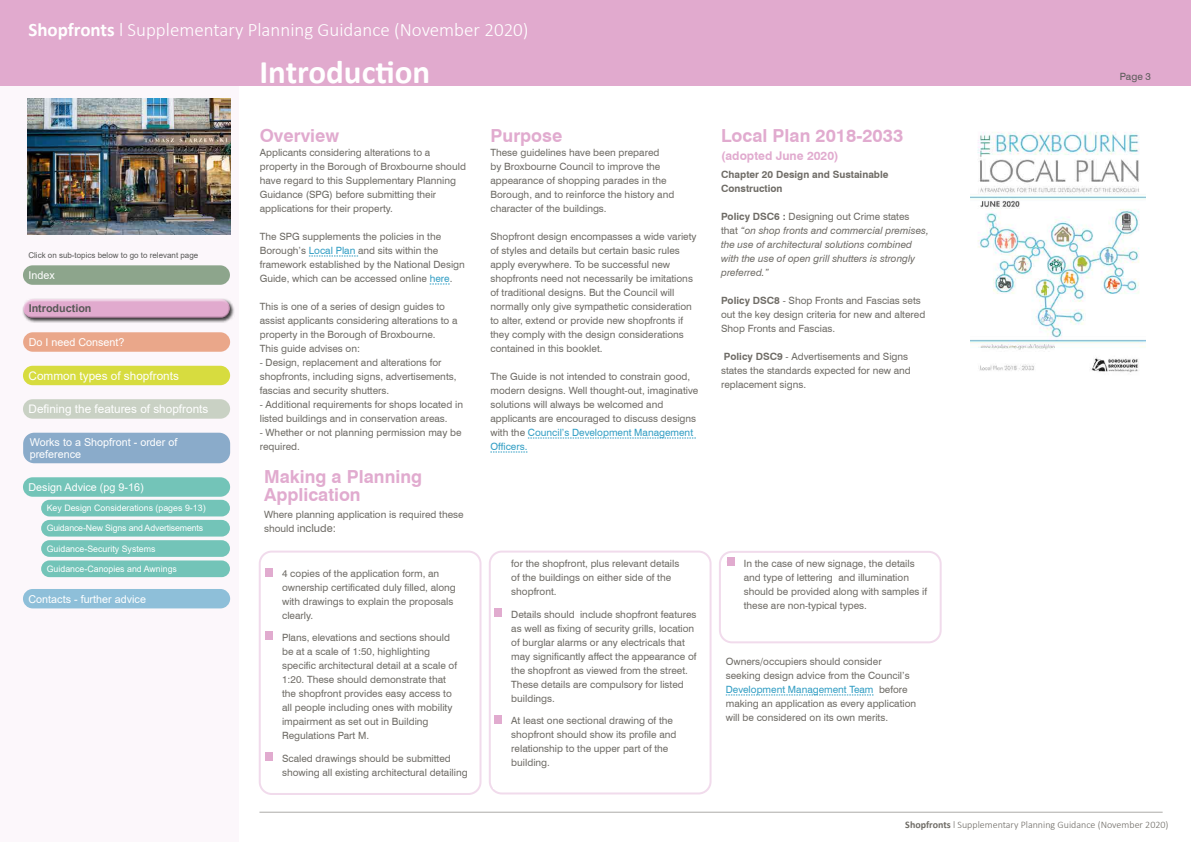
<style>
.page{position:relative;width:1191px;height:842px;background:#fff}
.page>*{position:absolute;margin:0;border:0;box-sizing:border-box;transform-origin:0 0}
.t1{font:700 33px "Calibri";color:#fff}
.t2{font:300 19px "Calibri";color:#fff}
.t3{font:700 18px/18px "Swiss 721 BT";color:#e1abcf}
.t4{font:700 12px "Swiss 721 BT";color:#e1abcf}
.t5{font:11.8px "Arial";color:#fff}
.t6{font:10.8px/12.7px "Arial";color:#fff}
.t7{font:700 10.8px "Arial";color:#575756}
.t8{font:10px/14px "Swiss 721 BT";color:#6f6c66}
.t9{font:italic 10px/14px "Swiss 721 BT";color:#6f6c66}
.t10{font:300 10px "Calibri";color:#6f6c66}
.t11{font:700 10px/14px "Swiss 721 BT";color:#6f6c66}
.t12{font:10px "Swiss 721 BT";color:#5c5c5b}
.t13{font:8.8px "Arial";color:#fff}
.t14{font:8.8px "Arial";letter-spacing:-.02em;color:#fff}
.t15{font:8px "Arial";color:#575756}
.s1{font-weight:700}
.s2{color:#329ec4}
.s3{font-size:11px}
.s4{font-family:"Arial";font-weight:700;font-style:italic;font-size:18px;color:#eaa78a}
.s5{font-weight:700;font-style:normal}
.s6{font-style:normal}
</style>
<div class="page">
<div style="left:0;top:0;width:238px;height:842px;background:#fcf7fb"></div>
<div style="left:0;top:0;width:1190px;height:85px;background:#e1aace"></div>
<img style="left:28px;top:98px;width:202px;height:137px">
<div style="left:23px;top:589px;width:207px;height:19px;background:#8ebfd9;border-radius:10px"></div>
<div style="left:23px;top:332px;width:207px;height:20px;background:#eaa78a;border-radius:10px"></div>
<div style="left:22px;top:298px;width:213px;height:25px;background:#000;opacity:.75"></div>
<div style="left:20px;top:296px;width:211px;height:19px;background:#fff;opacity:.75"></div>
<div style="left:22px;top:302px;width:211px;height:19px;background:#000;opacity:.5"></div>
<div style="left:23px;top:433px;width:207px;height:30px;background:#8aabca;border-radius:11px"></div>
<div style="left:23px;top:366px;width:207px;height:19px;background:#d7dc3f;border-radius:10px"></div>
<div style="left:23px;top:399px;width:207px;height:20px;background:#c9d1c4;border-radius:10px"></div>
<div style="left:23px;top:477px;width:207px;height:20px;background:#73c4b8;border-radius:10px"></div>
<div style="left:41px;top:500px;width:189px;height:16px;background:#73c4b8;border-radius:8px"></div>
<div style="left:41px;top:520px;width:189px;height:17px;background:#73c4b8;border-radius:8px"></div>
<div style="left:41px;top:540px;width:189px;height:17px;background:#73c4b8;border-radius:8px"></div>
<div style="left:41px;top:560px;width:189px;height:17px;background:#73c4b8;border-radius:8px"></div>
<div style="left:23px;top:265px;width:207px;height:20px;background:#8da58c;border-radius:10px"></div>
<hr style="left:259px;top:812px;width:903px;height:1px;background:#6f6c66">
<svg style="left:309px;top:256px;width:49px;height:1px"></svg>
<svg style="left:430px;top:284px;width:20px;height:1px"></svg>
<svg style="left:528px;top:438px;width:168px;height:1px"></svg>
<svg style="left:490px;top:452px;width:37px;height:1px"></svg>
<img style="left:970px;top:131px;width:175px;height:242px">
<svg style="left:726px;top:695px;width:147px;height:1px"></svg>
<div style="left:259px;top:551px;width:222px;height:244px;border:2px solid #f1dbec;border-radius:12px"></div>
<div style="left:489px;top:551px;width:222px;height:243px;border:2px solid #f1dbec;border-radius:12px"></div>
<div style="left:719px;top:551px;width:222px;height:92px;border:2px solid #f1dbec;border-radius:12px"></div>
<div style="left:493px;top:779px;width:17px;height:10px;background:#fff"></div>
<div style="left:265px;top:569px;width:8px;height:8px;background:#e1abcf"></div>
<div style="left:494px;top:608px;width:8px;height:9px;background:#e1abcf"></div>
<div style="left:494px;top:715px;width:8px;height:8px;background:#e1abcf"></div>
<div style="left:727px;top:558px;width:7px;height:8px;background:#e1abcf"></div>
<div style="left:265px;top:631px;width:8px;height:9px;background:#e1abcf"></div>
<div style="left:265px;top:753px;width:8px;height:8px;background:#e1abcf"></div>
<h2 class="t2" style="left:28px;top:17px;width:502px"><span class="s1">Shopfronts</span> l Supplementary Planning Guidance (November 2020)</h2>
<p class="t15" style="left:28px;top:250px;width:171px">Click on sub-topics below to go to relevant page</p>
<p class="t6" style="left:29px;top:269px;width:28px">Index</p>
<p class="t7" style="left:29px;top:301px;width:64px">Introduction</p>
<p class="t6" style="left:29px;top:336px;width:97px">Do I need Consent?</p>
<p class="t5" style="left:29px;top:367px;width:152px">Common types of shopfronts</p>
<p class="t5" style="left:29px;top:401px;width:181px">Defining the features of shopfronts</p>
<p class="t6" style="left:30px;top:435px;width:149px">Works to a Shopfront - order of preference</p>
<p class="t6" style="left:29px;top:481px;width:117px">Design Advice (pg 9-16)</p>
<p class="t13" style="left:47px;top:502px;width:160px">Key Design Considerations (pages 9-13)</p>
<p class="t14" style="left:47px;top:522px;width:158px">Guidance-New Signs and Advertisements</p>
<p class="t13" style="left:47px;top:543px;width:110px">Guidance-Security Systems</p>
<p class="t13" style="left:47px;top:563px;width:132px">Guidance-Canopies and Awnings</p>
<p class="t6" style="left:29px;top:592px;width:119px">Contacts - further advice</p>
<h1 class="t1" style="left:259px;top:49px;width:172px">Introduction</h1>
<h3 class="t3" style="left:260px;top:126px;width:81px">Overview</h3>
<p class="t8" style="left:260px;top:145px;width:208px">Applicants considering alterations to a property in the Borough of Broxbourne should have regard to this Supplementary Planning Guidance (SPG) before submitting their applications for their property.</p>
<p class="t8" style="left:260px;top:229px;width:207px">The SPG supplements the policies in the Borough’s <span class="s2">Local Plan</span> and sits within the framework established by the National Design Guide, which can be accessed online <span class="s2">here</span>.</p>
<p class="t8" style="left:260px;top:299px;width:199px">This is one of a series of design guides to assist applicants considering alterations to a property in the Borough of Broxbourne.<br>This guide advises on:</p>
<p class="t8" style="left:260px;top:355px;width:198px">- Design, replacement and alterations for shopfronts, including signs, advertisements, fascias and security shutters.</p>
<p class="t8" style="left:260px;top:397px;width:205px">- Additional requirements for shops located in listed buildings and in conservation areas.</p>
<p class="t8" style="left:260px;top:425px;width:203px">- Whether or not planning permission may be required.</p>
<h3 class="t3" style="left:264px;top:467px;width:159px">Making a Planning<br>Application</h3>
<p class="t8" style="left:264px;top:507px;width:201px">Where planning application is required these should i<span class="s3">nclude:</span></p>
<p class="t8" style="left:282px;top:566px;width:175px;text-indent:-18px"><span class="s4">•</span> 4 copies of the application form, an ownership certificated duly filled, along with drawings to explain the proposals clearly.</p>
<p class="t8" style="left:282px;top:631px;width:176px;text-indent:-18px"><span class="s4">•</span> Plans, elevations and sections should be at a scale of 1:50, highlighting specific architectural detail at a scale of 1:20. These should demonstrate that the shopfront provides easy access to all people including ones with mobility impairment as set out in Building Regulations Part M.</p>
<p class="t8" style="left:282px;top:751px;width:187px;text-indent:-18px"><span class="s4">•</span> Scaled drawings should be submitted showing all existing architectural detailing</p>
<h3 class="t3" style="left:490px;top:126px;width:73px">Purpose</h3>
<p class="t8" style="left:490px;top:145px;width:185px">These guidelines have been prepared<br>by Broxbourne Council to improve the appearance of shopping parades in the Borough, and to reinforce the history and character of the buildings.</p>
<p class="t8" style="left:490px;top:229px;width:208px">Shopfront design encompasses a wide variety of styles and details but certain basic rules apply everywhere. To be successful new shopfronts need not necessarily be imitations of traditional designs. But the Council will normally only give sympathetic consideration to alter, extend or provide new shopfronts if they comply with the design considerations contained in this booklet.</p>
<p class="t8" style="left:490px;top:369px;width:209px">The Guide is not intended to constrain good, modern designs. Well thought-out, imaginative solutions will always be welcomed and applicants are encouraged to discuss designs with the <span class="s2">Council’s Development Management Officers.</span></p>
<p class="t8" style="left:511px;top:556px;width:170px">for the shopfront, plus relevant details of the buildings on either side of the shopfront.</p>
<p class="t8" style="left:511px;top:607px;width:187px;text-indent:-18px"><span class="s4">•</span> Details should include shopfront features as well as fixing of security grills, location of burglar alarms or any electricals that may significantly affect the appearance of the shopfront as viewed from the street.<br>These details are compulsory for listed buildings.</p>
<p class="t8" style="left:511px;top:713px;width:167px;text-indent:-18px"><span class="s4">•</span> At least one sectional drawing of the shopfront should show its profile and relationship to the upper part of the building.</p>
<h3 class="t3" style="left:721px;top:126px;width:184px">Local Plan 2018-2033</h3>
<p class="t4" style="left:721px;top:148px;width:119px">(adopted June 2020)</p>
<p class="t11" style="left:721px;top:167px;width:169px">Chapter 20 Design and Sustainable<br>Construction</p>
<p class="t9" style="left:721px;top:209px;width:209px"><span class="s5">Policy DSC6 :</span> <span class="s6">Designing out Crime states<br>that</span> “on shop fronts and commercial premises, the use of architectural solutions combined with the use of open grill shutters is strongly preferred.”</p>
<p class="t8" style="left:721px;top:293px;width:206px"><span class="s1">Policy DSC8</span> - Shop Fronts and Fascias sets out the key design criteria for new and altered<br>Shop Fronts and Fascias.</p>
<p class="t8" style="left:721px;top:349px;width:191px"><span class="s1">Policy DSC9</span> - Advertisements and Signs states the standards expected for new and replacement signs.</p>
<p class="t8" style="left:744px;top:556px;width:185px;text-indent:-18px"><span class="s4">•</span> In the case of new signage, the details and type of lettering and illumination should be provided along with samples if these are non-typical types.</p>
<p class="t8" style="left:726px;top:654px;width:192px">Owners/occupiers should consider seeking design advice from the Council’s <span class="s2">Development Management Team</span> before making an application as every application will be considered on its own merits.</p>
<p class="t12" style="left:1120px;top:70px;width:33px">Page 3</p>
<p class="t10" style="left:905px;top:819px;width:265px"><span class="s1">Shopfronts</span> l Supplementary Planning Guidance (November 2020)</p>
</div>
